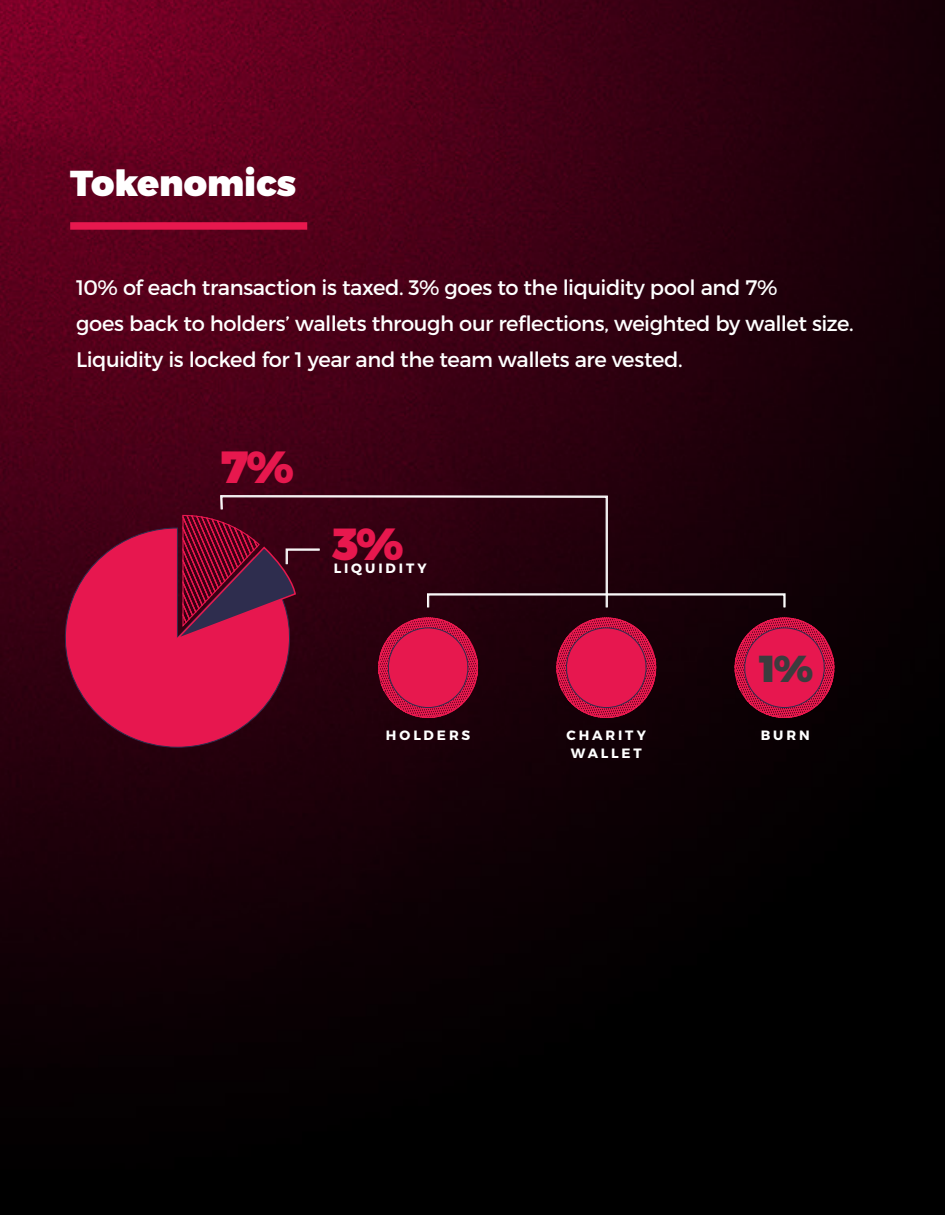
<style>
.page{position:relative;width:945px;height:1215px;background:#fff}
.page>*{position:absolute;margin:0;border:0;box-sizing:border-box;transform-origin:0 0}
.t1{font:900 45px "Montserrat";color:#e7184e}
.t2{font:900 37.5px "Montserrat";color:#3c3c3e}
._41_Header_black_Tit{font:900 36px "Montserrat";color:#fff}
._8_Content_black_Sou{font:21px "Montserrat";letter-spacing:-.02em;color:#fff}
.Subheader_1{font:700 13.5px "Montserrat";letter-spacing:.215em;color:#fff}
</style>
<div class="page">
<img style="left:0;top:0;width:945px;height:1215px">
<svg style="left:50px;top:527px;width:255px;height:221px;background:#a30f38"></svg>
<svg style="left:172px;top:495px;width:664px;height:224px;background:#540a20"></svg>
<div style="left:70px;top:222px;width:237px;height:8px;background:#e7184e"></div>
<p class="_41_Header_black_Tit" style="left:70px;top:161px;width:228px">Tokenomics</p>
<p class="_8_Content_black_Sou" style="left:76px;top:275px;width:703px">10% of each transaction is taxed. 3% goes to the liquidity pool and 7%</p>
<p class="_8_Content_black_Sou" style="left:76px;top:311px;width:779px">goes back to holders’ wallets through our reflections, weighted by wallet size.</p>
<p class="_8_Content_black_Sou" style="left:76px;top:347px;width:608px">Liquidity is locked for 1 year and the team wallets are vested.</p>
<p class="t1" style="left:221px;top:439px;width:75px">7%</p>
<p class="t1" style="left:332px;top:516px;width:73px">3%</p>
<p class="Subheader_1" style="left:334px;top:560px;width:95px">LIQUIDITY</p>
<p class="Subheader_1" style="left:386px;top:727px;width:86px">HOLDERS</p>
<p class="t2" style="left:759px;top:645px;width:56px">1%</p>
<p class="Subheader_1" style="left:567px;top:727px;width:81px">CHARITY</p>
<p class="Subheader_1" style="left:761px;top:727px;width:51px">BURN</p>
<p class="Subheader_1" style="left:571px;top:745px;width:72px">WALLET</p>
</div>
